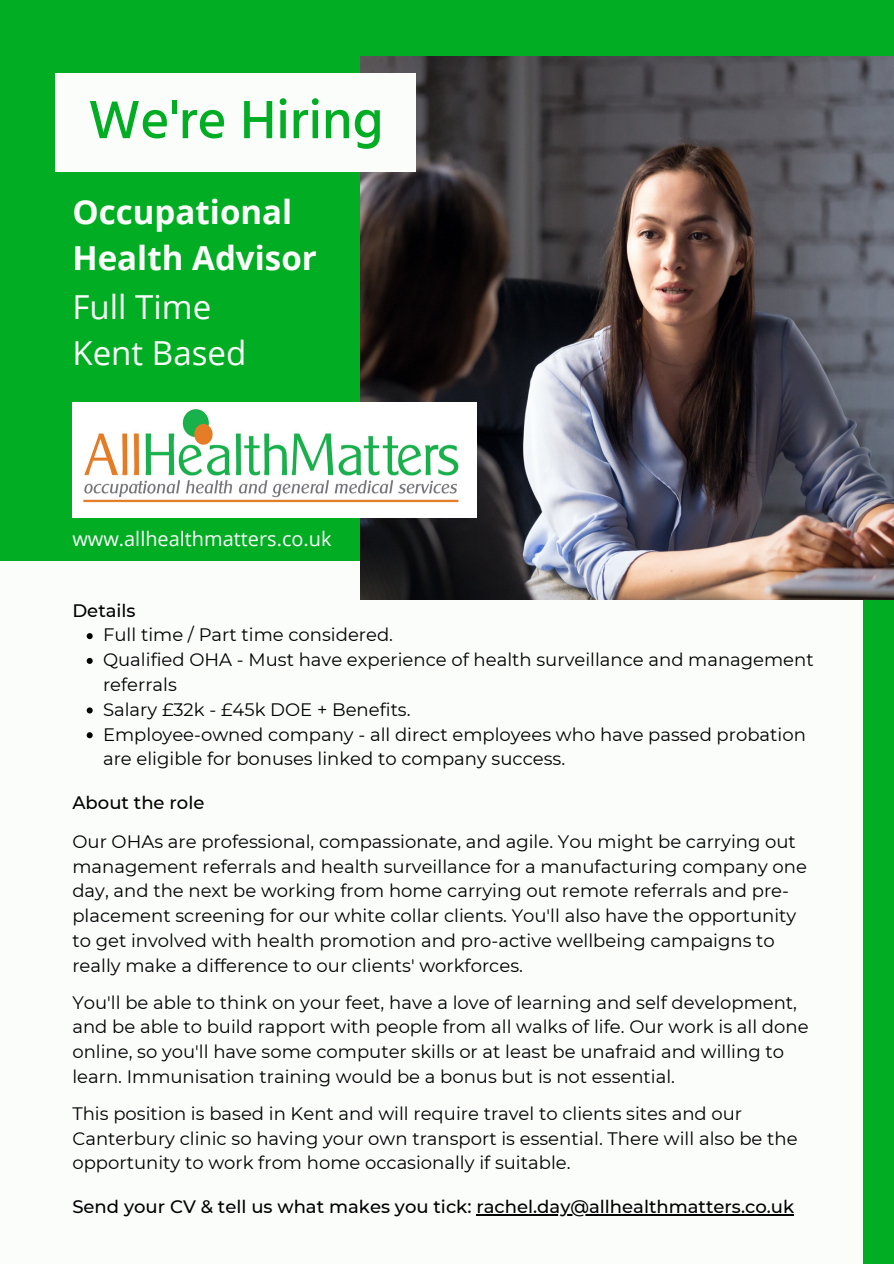
<style>
.page{position:relative;width:894px;height:1264px;background:#fff}
.page>*{position:absolute;margin:0;border:0;box-sizing:border-box;transform-origin:0 0}
.t1{font:500 55.05px "Hind Guntur";color:#01ad22}
.t2{font:700 33.15px/46px "Open Sans";color:#fbfdfb}
.t3{font:33.15px "Open Sans";color:#fbfdfb}
.t4{font:19.95px "Open Sans";color:#fbfdfb}
.t5{font:18px/24.8px "Montserrat";color:#000}
.t6{font:500 18px "Montserrat";color:#000}
</style>
<div class="page">
<div style="left:0;top:0;width:893px;height:1263px;background:#01ad22"></div>
<div style="left:0;top:561px;width:861px;height:702px;background:#fbfdfb"></div>
<img style="left:360px;top:57px;width:533px;height:543px">
<img style="left:72px;top:403px;width:405px;height:114px">
<div style="left:55px;top:73px;width:361px;height:98px;background:#fbfdfb"></div>
<svg style="left:87px;top:633px;width:6px;height:6px"></svg>
<svg style="left:87px;top:658px;width:6px;height:6px"></svg>
<svg style="left:87px;top:707px;width:6px;height:6px"></svg>
<svg style="left:87px;top:732px;width:6px;height:6px"></svg>
<hr style="left:476px;top:1214px;width:318px;height:1px;background:#000">
<p class="t1" style="left:88px;top:87px;width:296px">We're Hiring</p>
<p class="t2" style="left:72px;top:188px;width:246px">Occupational<br>Health Advisor</p>
<p class="t3" style="left:72px;top:284px;width:140px">Full Time</p>
<p class="t3" style="left:72px;top:330px;width:175px">Kent Based</p>
<p class="t4" style="left:72px;top:524px;width:260px">www.allhealthmatters.co.uk</p>
<p class="t6" style="left:72px;top:599px;width:65px">Details</p>
<p class="t5" style="left:103px;top:622px;width:291px">Full time / Part time considered.</p>
<p class="t5" style="left:103px;top:647px;width:712px">Qualified OHA - Must have experience of health surveillance and management referrals</p>
<p class="t5" style="left:103px;top:697px;width:309px">Salary £32k - £45k DOE + Benefits.</p>
<p class="t5" style="left:103px;top:721px;width:704px">Employee-owned company - all direct employees who have passed probation are eligible for bonuses linked to company success.</p>
<p class="t6" style="left:72px;top:791px;width:133px">About the role</p>
<p class="t5" style="left:72px;top:829px;width:735px">Our OHAs are professional, compassionate, and agile. You might be carrying out management referrals and health surveillance for a manufacturing company one day, and the next be working from home carrying out remote referrals and pre&shy;placement screening for our white collar clients. You'll also have the opportunity to get involved with health promotion and pro-active wellbeing campaigns to really make a difference to our clients' workforces.</p>
<p class="t5" style="left:72px;top:989px;width:737px">You'll be able to think on your feet, have a love of learning and self development, and be able to build rapport with people from all walks of life. Our work is all done online, so you'll have some computer skills or at least be unafraid and willing to learn. Immunisation training would be a bonus but is not essential.</p>
<p class="t5" style="left:72px;top:1100px;width:726px">This position is based in Kent and will require travel to clients sites and our<br>Canterbury clinic so having your own transport is essential. There will also be the opportunity to work from home occasionally if suitable.</p>
<p class="t6" style="left:72px;top:1195px;width:723px">Send your CV &amp; tell us what makes you tick: rachel.day@allhealthmatters.co.uk</p>
</div>
